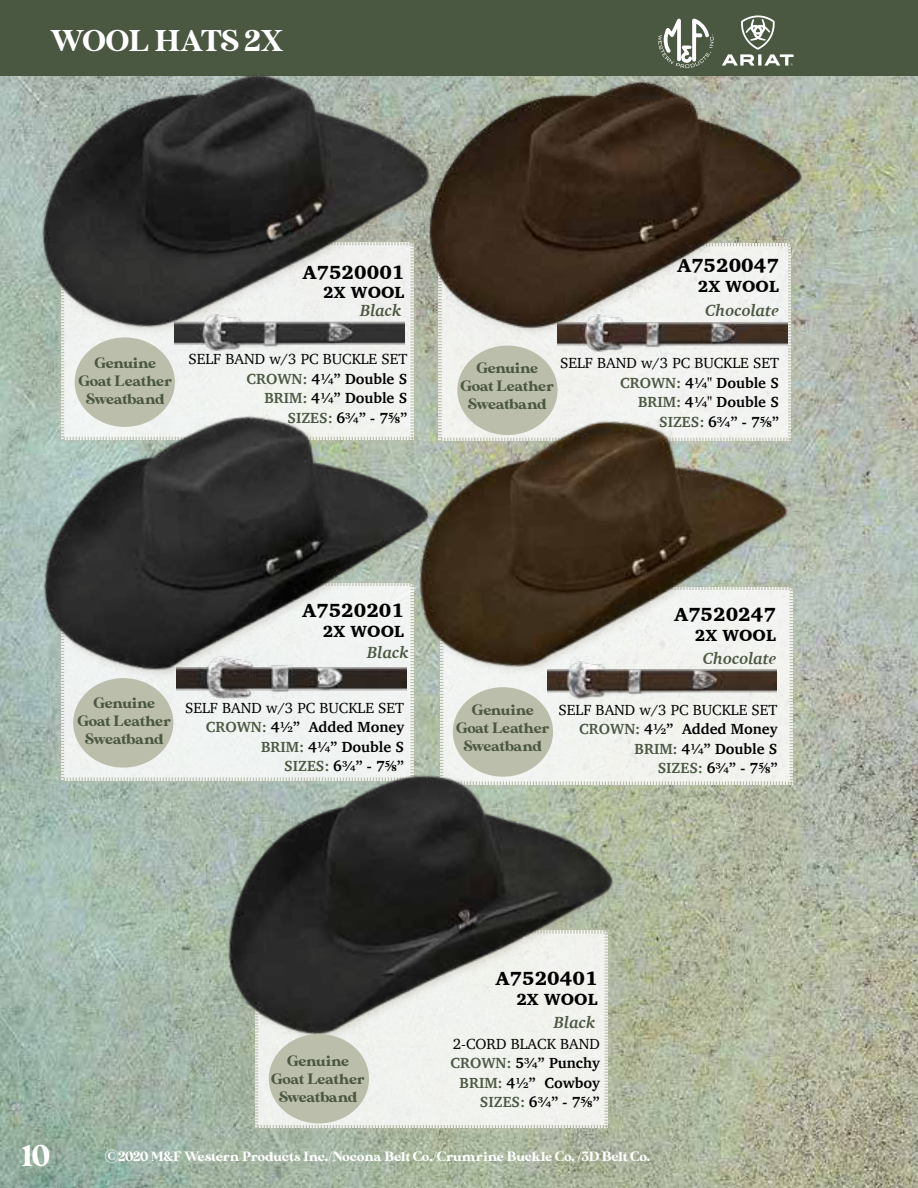
<style>
.page{position:relative;width:918px;height:1188px;background:#fff}
.page>*{position:absolute;margin:0;border:0;box-sizing:border-box;transform-origin:0 0}
.t1{font:30px "MADE Sunflower";letter-spacing:-.01em;color:#fff}
.t2{font:900 19.5px "Charter";color:#000}
.t3{font:italic 700 16.5px "Charter";color:#4a5741}
.t4{font:900 16.5px "Charter";color:#000}
.t5{font:700 15px/19.5px "Charter";color:#000;text-align:right}
.t6{font:15px/18px "MADE Sunflower";letter-spacing:-.01em;color:#4a5741;text-align:center}
.t7{font:13.5px "MADE Sunflower";color:#fff}
.s1{font-weight:400}
.s2{color:#4a5741}
.s3{font-family:"Adobe Caslon Pro"}
</style>
<div class="page">
<img style="left:0;top:76px;width:918px;height:1112px">
<div style="left:0;top:0;width:918px;height:76px;background:#4a5741"></div>
<svg style="left:658px;top:19px;width:56px;height:50px"></svg>
<svg style="left:722px;top:15px;width:72px;height:51px"></svg>
<div style="left:57px;top:372px;width:361px;height:28px;background:#f0f3ef"></div>
<div style="left:75px;top:337px;width:100px;height:90px;background:#bbbeab;border-radius:50%"></div>
<img style="left:39px;top:74px;width:419px;height:298px">
<div style="left:435px;top:337px;width:360px;height:82px;background:#f2f3f0"></div>
<img style="left:558px;top:337px;width:230px;height:20px">
<div style="left:457px;top:346px;width:101px;height:89px;background:#bbbeab;border-radius:50%"></div>
<div style="left:427px;top:79px;width:383px;height:258px;background:#a79889;opacity:.25"></div>
<img style="left:423px;top:77px;width:384px;height:256px">
<svg style="left:436px;top:676px;width:361px;height:113px"></svg>
<img style="left:547px;top:676px;width:230px;height:28px">
<div style="left:417px;top:419px;width:380px;height:257px;background:#a79889;opacity:.25"></div>
<img style="left:430px;top:406px;width:362px;height:266px">
<div style="left:453px;top:687px;width:100px;height:90px;background:#bbbeab;border-radius:50%"></div>
<svg style="left:57px;top:679px;width:361px;height:106px"></svg>
<img style="left:176px;top:679px;width:230px;height:23px">
<div style="left:42px;top:413px;width:395px;height:266px;background:#a79889;opacity:.25"></div>
<img style="left:40px;top:400px;width:390px;height:271px">
<div style="left:73px;top:678px;width:100px;height:90px;background:#bbbeab;border-radius:50%"></div>
<svg style="left:251px;top:1065px;width:361px;height:67px"></svg>
<img style="left:212px;top:754px;width:413px;height:311px">
<div style="left:269px;top:1034px;width:100px;height:89px;background:#bbbeab;border-radius:50%"></div>
<h1 class="t1" style="left:50px;top:24px;width:234px">WOOL HATS 2X</h1>
<h2 class="t2" style="left:303px;top:260px;width:103px">A7520001</h2>
<p class="t4" style="left:323px;top:282px;width:83px">2X WOOL</p>
<p class="t3" style="left:360px;top:296px;width:43px">Black</p>
<h2 class="t2" style="left:677px;top:253px;width:103px">A7520047</h2>
<p class="t4" style="left:698px;top:276px;width:83px">2X WOOL</p>
<p class="t3" style="left:705px;top:296px;width:75px">Chocolate</p>
<p class="t5" style="left:189px;top:349px;width:220px"><span class="s1">SELF BAND w/3 PC BUCKLE SET<br></span><span class="s2">CROWN:</span> 4¼” Double S<br><span class="s2">BRIM:</span> 4¼” Double S<br><span class="s2">SIZES:</span> 6¾” - 7<span class="s3">5/8</span>”</p>
<p class="t6" style="left:79px;top:355px;width:95px">Genuine<br>Goat Leather<br>Sweatband</p>
<p class="t5" style="left:560px;top:353px;width:220px"><span class="s1">SELF BAND w/3 PC BUCKLE SET<br></span><span class="s2">CROWN:</span> 4¼" Double S<br><span class="s2">BRIM:</span> 4¼" Double S<br><span class="s2">SIZES:</span> 6¾” - 7<span class="s3">5/8</span>”</p>
<p class="t6" style="left:461px;top:360px;width:95px">Genuine<br>Goat Leather<br>Sweatband</p>
<h2 class="t2" style="left:303px;top:598px;width:103px">A7520201</h2>
<p class="t4" style="left:323px;top:621px;width:83px">2X WOOL</p>
<p class="t3" style="left:367px;top:638px;width:43px">Black</p>
<p class="t6" style="left:78px;top:695px;width:95px">Genuine<br>Goat Leather<br>Sweatband</p>
<p class="t5" style="left:185px;top:698px;width:220px"><span class="s1">SELF BAND w/3 PC BUCKLE SET<br></span><span class="s2">CROWN:</span> 4½” Added Money<br><span class="s2">BRIM:</span> 4¼” Double S<br><span class="s2">SIZES:</span> 6¾” - 7<span class="s3">5/8</span>”</p>
<h2 class="t2" style="left:674px;top:602px;width:103px">A7520247</h2>
<p class="t4" style="left:695px;top:625px;width:83px">2X WOOL</p>
<p class="t3" style="left:703px;top:645px;width:75px">Chocolate</p>
<p class="t6" style="left:456px;top:702px;width:95px">Genuine<br>Goat Leather<br>Sweatband</p>
<p class="t5" style="left:559px;top:700px;width:220px"><span class="s1">SELF BAND w/3 PC BUCKLE SET<br></span><span class="s2">CROWN:</span> 4½” Added Money<br><span class="s2">BRIM:</span> 4¼” Double S<br><span class="s2">SIZES:</span> 6¾” - 7<span class="s3">5/8</span>”</p>
<p class="t6" style="left:272px;top:1053px;width:95px">Genuine<br>Goat Leather<br>Sweatband</p>
<h2 class="t2" style="left:496px;top:967px;width:103px">A7520401</h2>
<p class="t4" style="left:516px;top:989px;width:83px">2X WOOL</p>
<p class="t3" style="left:554px;top:1009px;width:43px">Black</p>
<p class="t5" style="left:451px;top:1034px;width:151px"><span class="s1">2-CORD BLACK BAND<br></span><span class="s2">CROWN:</span> 5¾” Punchy<br><span class="s2">BRIM:</span> 4½” Cowboy<br><span class="s2">SIZES:</span> 6¾” - 7<span class="s3">5/8</span>”</p>
<h1 class="t1" style="left:22px;top:1139px;width:29px">10</h1>
<p class="t7" style="left:105px;top:1149px;width:547px">©2020 M&amp;F Western Products Inc./Nocona Belt Co./Crumrine Buckle Co. /3D Belt Co.</p>
</div>
